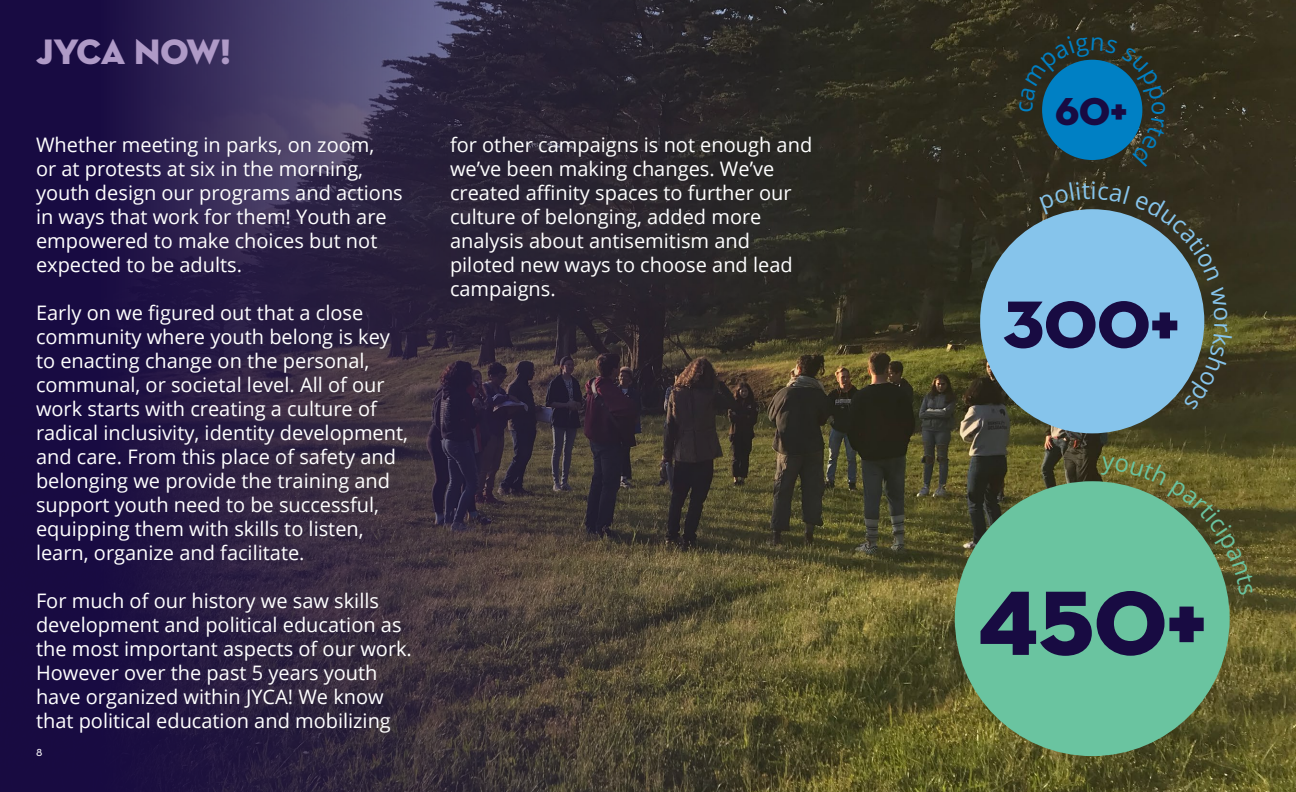
<style>
.page{position:relative;width:1296px;height:792px;background:#fff}
.page>*{position:absolute;margin:0;border:0;box-sizing:border-box;transform-origin:0 0}
.t1{font:93px "Neutra Disp Titling";color:#180b42}
.t2{font:68px "Neutra Disp Titling";color:#180b42}
.t3{font:39.6px "Neutra Disp Titling";color:#180b42}
.t4{font:36px "Neutra Disp Titling";letter-spacing:-.01em;color:#af9ac7}
.t5{font:20px/24px "Open Sans";color:#fff}
.t6{font:14px "Neutra Text Book SC Alt";color:#fff}
</style>
<div class="page">
<img style="left:0;top:0;width:1296px;height:792px">
<div style="left:955px;top:481px;width:275px;height:275px;background:#6ac4a0;border-radius:50%"></div>
<div style="left:980px;top:209px;width:224px;height:224px;background:#86c4eb;border-radius:50%"></div>
<svg style="left:1019px;top:36px;width:146px;height:131px;background:#1c4f62"></svg>
<svg style="left:1101px;top:456px;width:152px;height:139px"></svg>
<svg style="left:1040px;top:182px;width:180px;height:99px"></svg>
<svg style="left:1184px;top:287px;width:48px;height:124px"></svg>
<h3 class="t4" style="left:36px;top:29px;width:197px">JYCA NOW!</h3>
<p class="t5" style="left:36px;top:132px;width:368px">Whether meeting in parks, on zoom,<br>or at protests at six in the morning, youth design our programs and actions in ways that work for them! Youth are empowered to make choices but not expected to be adults.</p>
<p class="t5" style="left:36px;top:300px;width:374px">Early on we figured out that a close community where youth belong is key to enacting change on the personal, communal, or societal level. All of our work starts with creating a culture of radical inclusivity, identity development, and care. From this place of safety and belonging we provide the training and support youth need to be successful, equipping them with skills to listen, learn, organize and facilitate.</p>
<p class="t5" style="left:36px;top:588px;width:377px">For much of our history we saw skills development and political education as the most important aspects of our work.<br>However over the past 5 years youth have organized within JYCA! We know that political education and mobilizing</p>
<p class="t6" style="left:36px;top:743px;width:8px">8</p>
<p class="t5" style="left:450px;top:132px;width:364px">for other campaigns is not enough and we’ve been making changes. We’ve created affinity spaces to further our culture of belonging, added more analysis about antisemitism and piloted new ways to choose and lead campaigns.</p>
<h3 class="t3" style="left:1055px;top:87px;width:74px">60+</h3>
<h2 class="t2" style="left:1003px;top:282px;width:178px">300+</h2>
<h1 class="t1" style="left:977px;top:565px;width:230px">450+</h1>
</div>
